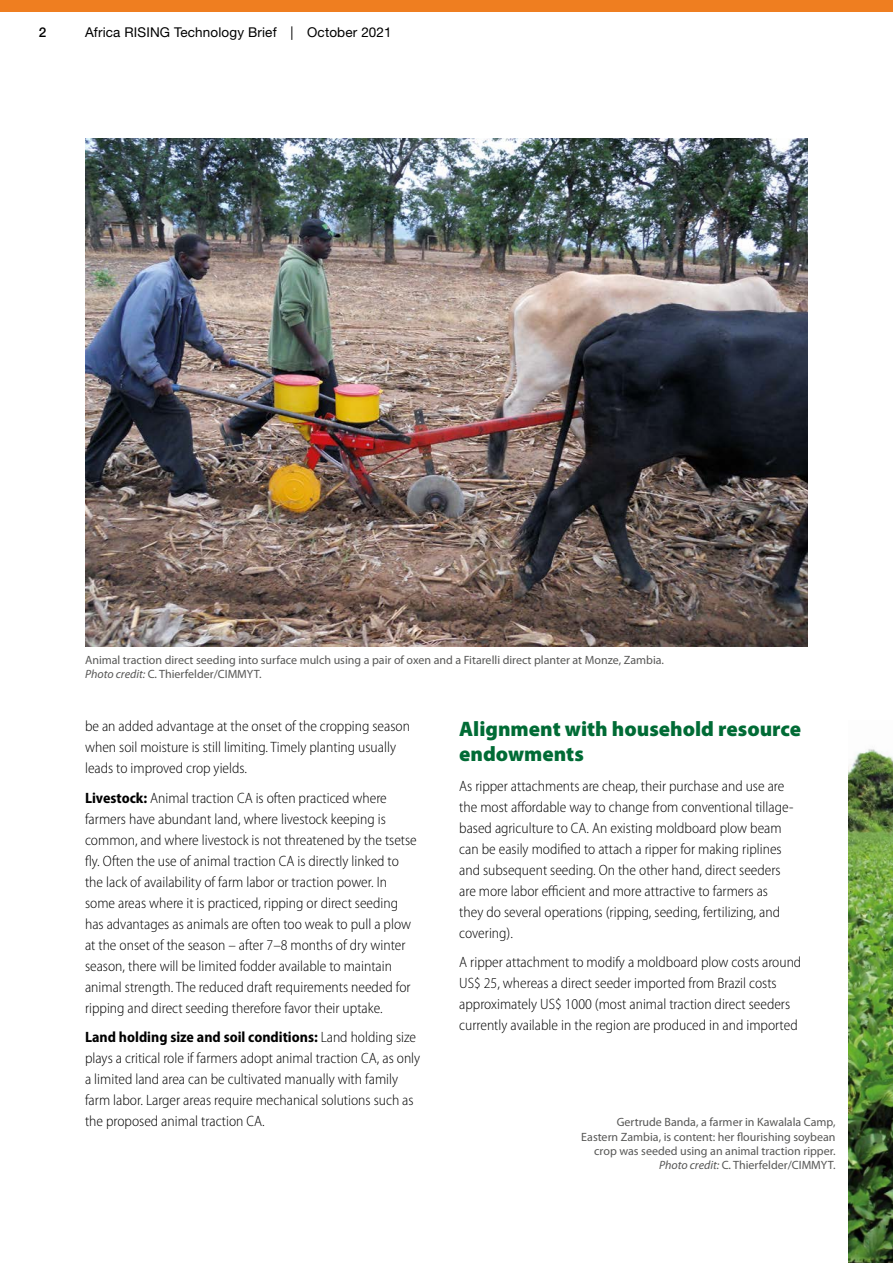
<style>
.page{position:relative;width:893px;height:1263px;background:#fff}
.page>*{position:absolute;margin:0;border:0;box-sizing:border-box;transform-origin:0 0}
.heading_level2{font:900 21px/25.2px "Myriad Pro";color:#006b35}
.body_text{font:300 semi-condensed 15px/21px "Myriad Pro";color:#000}
.t1{font:13.5px "Helvetica Neue LT Std";letter-spacing:.01em;color:#000}
.t2{font:500 13.5px "Helvetica Neue LT Std";color:#000}
.t3{font:12px/14.4px "Myriad Pro";color:#575756;text-align:right}
.s1{font-style:italic}
.s2{font-weight:700}
</style>
<div class="page">
<div style="left:0;top:0;width:893px;height:11px;background:#ef7e20"></div>
<img style="left:848px;top:749px;width:45px;height:514px">
<img style="left:86px;top:138px;width:722px;height:508px">
<p class="t2" style="left:39px;top:24px;width:9px">2</p>
<p class="t1" style="left:85px;top:25px;width:308px">Africa RISING Technology Brief | October 2021</p>
<p class="t3" style="left:85px;top:652px;width:580px;text-align:left">Animal traction direct seeding into surface mulch using a pair of oxen and a Fitarelli direct planter at Monze, Zambia.<br><span class="s1">Photo credit:</span> C. Thierfelder/CIMMYT.</p>
<p class="body_text" style="left:85px;top:716px;width:326px">be an added advantage at the onset of the cropping season when soil moisture is still limiting. Timely planting usually leads to improved crop yields.</p>
<p class="body_text" style="left:85px;top:788px;width:333px"><span class="s2">Livestock:</span> Animal traction CA is often practiced where farmers have abundant land, where livestock keeping is common, and where livestock is not threatened by the tsetse fly. Often the use of animal traction CA is directly linked to the lack of availability of farm labor or traction power. In some areas where it is practiced, ripping or direct seeding has advantages as animals are often too weak to pull a plow at the onset of the season – after 7–8 months of dry winter season, there will be limited fodder available to maintain animal strength. The reduced draft requirements needed for ripping and direct seeding therefore favor their uptake.</p>
<p class="body_text" style="left:85px;top:1027px;width:337px"><span class="s2">Land holding size and soil conditions:</span> Land holding size plays a critical role if farmers adopt animal traction CA, as only a limited land area can be cultivated manually with family farm labor. Larger areas require mechanical solutions such as the proposed animal traction CA.</p>
<p class="heading_level2" style="left:459px;top:715px;width:343px">Alignment with household resource endowments</p>
<p class="body_text" style="left:459px;top:775px;width:336px">As ripper attachments are cheap, their purchase and use are the most affordable way to change from conventional tillage&shy;based agriculture to CA. An existing moldboard plow beam can be easily modified to attach a ripper for making riplines and subsequent seeding. On the other hand, direct seeders are more labor efficient and more attractive to farmers as they do several operations (ripping, seeding, fertilizing, and covering).</p>
<p class="body_text" style="left:459px;top:952px;width:344px">A ripper attachment to modify a moldboard plow costs around US$ 25, whereas a direct seeder imported from Brazil costs approximately US$ 1000 (most animal traction direct seeders currently available in the region are produced in and imported</p>
<p class="t3" style="left:581px;top:1115px;width:256px">Gertrude Banda, a farmer in Kawalala Camp,<br>Eastern Zambia, is content: her flourishing soybean crop was seeded using an animal traction ripper.</p>
<p class="t3" style="left:659px;top:1158px;width:178px"><span class="s1">Photo credit:</span> C. Thierfelder/CIMMYT.</p>
</div>
